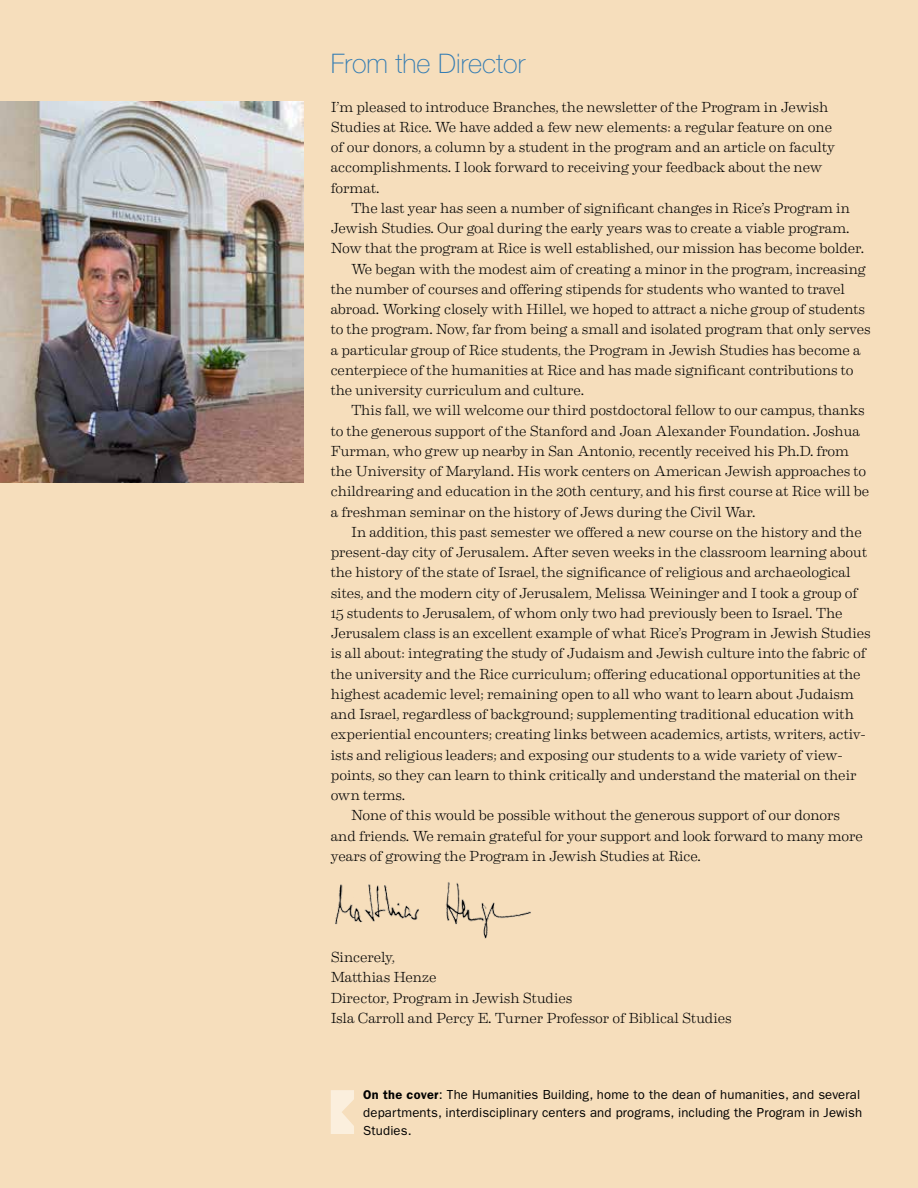
<style>
.page{position:relative;width:918px;height:1188px;background:#f6debc}
.page>*{position:absolute;margin:0;border:0;box-sizing:border-box;transform-origin:0 0}
.t1{font:100 27px "Helvetica Neue LT Std";color:#337cb3}
.t2{font:300 14.7px/20.2px "Eames Century Modern";letter-spacing:-.01em;color:#000}
.t3{font:13.2px/18px "ITC Franklin Gothic Std";letter-spacing:.01em;color:#000}
.s1{font-weight:600;font-size:12.75px}
</style>
<div class="page">
<img style="left:0;top:102px;width:304px;height:381px">
<img style="left:335px;top:882px;width:196px;height:57px">
<svg style="left:331px;top:1090px;width:23px;height:44px"></svg>
<h2 class="t1" style="left:331px;top:47px;width:196px">From the Director</h2>
<p class="t2" style="left:331px;top:95px;width:506px">I’m pleased to introduce Branches, the newsletter of the Program in Jewish Studies at Rice. We have added a few new elements: a regular feature on one of our donors, a column by a student in the program and an article on faculty accomplishments. I look forward to receiving your feedback about the new format.</p>
<p class="t2" style="left:331px;top:197px;width:535px;text-indent:20px">The last year has seen a number of significant changes in Rice’s Program in<br>Jewish Studies. Our goal during the early years was to create a viable program.<br>Now that the program at Rice is well established, our mission has become bolder.</p>
<p class="t2" style="left:331px;top:257px;width:541px;text-indent:20px">We began with the modest aim of creating a minor in the program, increasing the number of courses and offering stipends for students who wanted to travel abroad. Working closely with Hillel, we hoped to attract a niche group of students to the program. Now, far from being a small and isolated program that only serves a particular group of Rice students, the Program in Jewish Studies has become a centerpiece of the humanities at Rice and has made significant contributions to the university curriculum and culture.</p>
<p class="t2" style="left:331px;top:399px;width:540px;text-indent:20px">This fall, we will welcome our third postdoctoral fellow to our campus, thanks to the generous support of the Stanford and Joan Alexander Foundation. Joshua Furman, who grew up nearby in San Antonio, recently received his Ph.D. from the University of Maryland. His work centers on American Jewish approaches to childrearing and education in the 20th century, and his first course at Rice will be a freshman seminar on the history of Jews during the Civil War.</p>
<p class="t2" style="left:331px;top:521px;width:541px;text-indent:20px">In addition, this past semester we offered a new course on the history and the present-day city of Jerusalem. After seven weeks in the classroom learning about the history of the state of Israel, the significance of religious and archaeological sites, and the modern city of Jerusalem, Melissa Weininger and I took a group of 15 students to Jerusalem, of whom only two had previously been to Israel. The Jerusalem class is an excellent example of what Rice’s Program in Jewish Studies is all about: integrating the study of Judaism and Jewish culture into the fabric of the university and the Rice curriculum; offering educational opportunities at the highest academic level; remaining open to all who want to learn about Judaism and Israel, regardless of background; supplementing traditional education with experiential encounters; creating links between academics, artists, writers, activ&shy;ists and religious leaders; and exposing our students to a wide variety of view&shy;points, so they can learn to think critically and understand the material on their own terms.</p>
<p class="t2" style="left:331px;top:804px;width:534px;text-indent:20px">None of this would be possible without the generous support of our donors and friends. We remain grateful for your support and look forward to many more years of growing the Program in Jewish Studies at Rice.</p>
<p class="t2" style="left:331px;top:946px;width:403px">Sincerely,<br>Matthias Henze<br>Director, Program in Jewish Studies<br>Isla Carroll and Percy E. Turner Professor of Biblical Studies</p>
<p class="t3" style="left:363px;top:1085px;width:500px"><span class="s1">On the cover</span>: The Humanities Building, home to the dean of humanities, and several departments, interdisciplinary centers and programs, including the Program in Jewish<br>Studies.</p>
</div>
